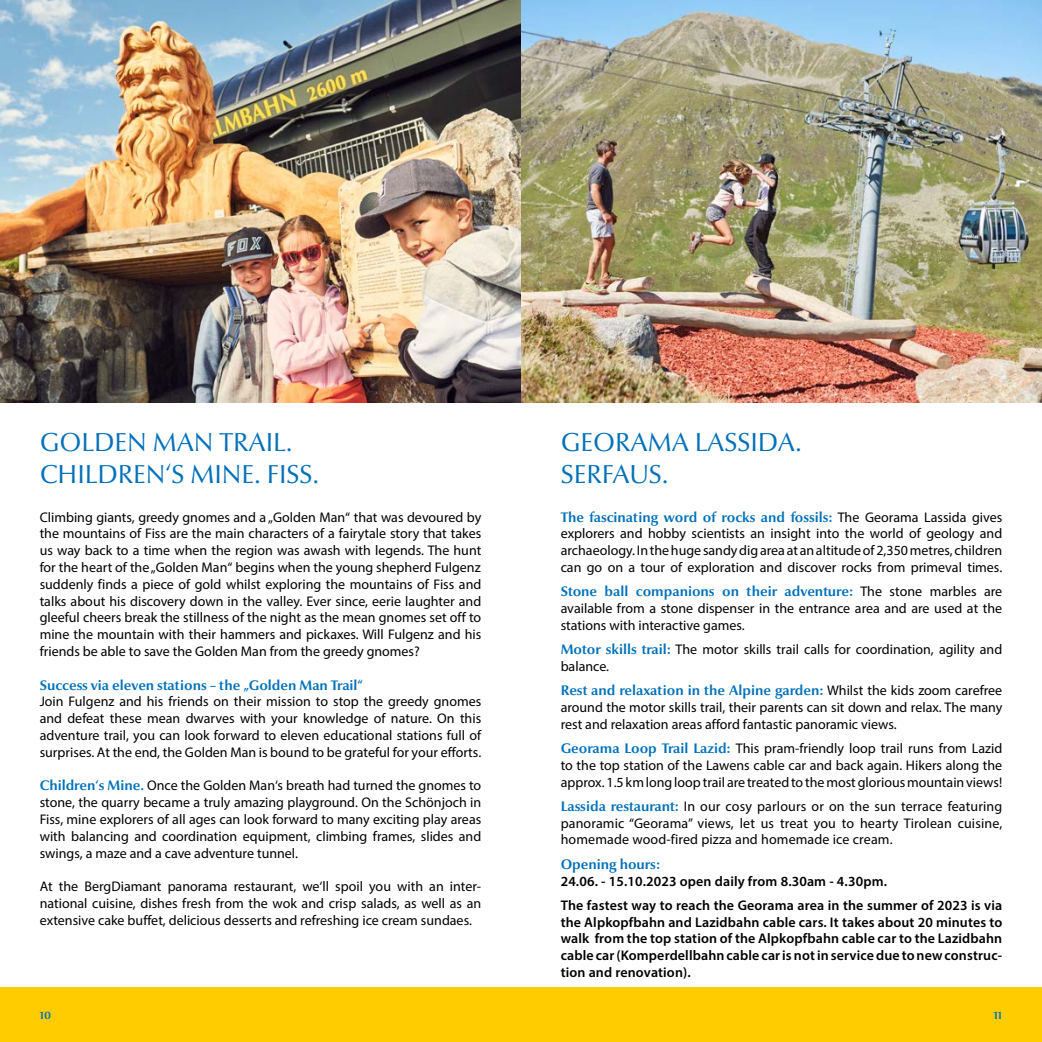
<style>
.page{position:relative;width:1042px;height:1042px;background:#fff}
.page>*{position:absolute;margin:0;border:0;box-sizing:border-box;transform-origin:0 0}
.t1{font:26.25px/31.5px "Optima Nova LT Pro";color:#0070ba}
.t2{font:14px/16.8px "Myriad Pro";color:#000;text-align:justify}
.t3{font:600 14px/16.8px "Myriad Pro";letter-spacing:.01em;color:#000}
.t4{font:700 14px "Optima Nova LT Pro";color:#0070ba}
.t5{font:700 10.5px "Optima Nova LT Pro";color:#0070ba}
.s1{font-family:"Optima Nova LT Pro";font-weight:700;color:#0070ba}
.s2{font-family:"Myriad Pro";font-weight:400;color:#000}
</style>
<div class="page">
<div style="left:521px;top:987px;width:521px;height:55px;background:#fc0"></div>
<div style="left:0;top:987px;width:521px;height:55px;background:#fc0"></div>
<img style="left:0;top:0;width:1042px;height:403px">
<h1 class="t1" style="left:40px;top:426px;width:281px">GOLDEN MAN TRAIL.<br>CHILDREN‘S MINE. FISS.</h1>
<p class="t2" style="left:40px;top:508px;width:443px">Climbing giants, greedy gnomes and a „Golden Man“ that was devoured by the mountains of Fiss are the main characters of a fairytale story that takes us way back to a time when the region was awash with legends. The hunt for the heart of the „Golden Man“ begins when the young shepherd Fulgenz suddenly finds a piece of gold whilst exploring the mountains of Fiss and talks about his discovery down in the valley. Ever since, eerie laughter and gleeful cheers break the stillness of the night as the mean gnomes set off to mine the mountain with their hammers and pickaxes. Will Fulgenz and his friends be able to save the Golden Man from the greedy gnomes?</p>
<p class="t4" style="left:40px;top:676px;width:325px">Success via eleven stations – the „Golden Man Trail“</p>
<p class="t2" style="left:40px;top:693px;width:443px">Join Fulgenz and his friends on their mission to stop the greedy gnomes and defeat these mean dwarves with your knowledge of nature. On this adventure trail, you can look forward to eleven educational stations full of surprises. At the end, the Golden Man is bound to be grateful for your efforts.</p>
<p class="t2" style="left:40px;top:777px;width:443px"><span class="s1">Children‘s Mine.</span> Once the Golden Man‘s breath had turned the gnomes to stone, the quarry became a truly amazing playground. On the Schönjoch in Fiss, mine explorers of all ages can look forward to many exciting play areas with balancing and coordination equipment, climbing frames, slides and swings, a maze and a cave adventure tunnel.</p>
<p class="t2" style="left:40px;top:878px;width:443px">At the BergDiamant panorama restaurant, we‘ll spoil you with an inter&shy;national cuisine, dishes fresh from the wok and crisp salads, as well as an extensive cake buffet, delicious desserts and refreshing ice cream sundaes.</p>
<h1 class="t1" style="left:561px;top:426px;width:243px">GEORAMA LASSIDA.<br>SERFAUS.</h1>
<p class="t4" style="left:561px;top:508px;width:443px">The fascinating word of rocks and fossils: <span class="s2">The Georama Lassida gives</span></p>
<p class="t2" style="left:561px;top:525px;width:443px">explorers and hobby scientists an insight into the world of geology and archaeology. In the huge sandy dig area at an altitude of 2,350 metres, children can go on a tour of exploration and discover rocks from primeval times.</p>
<p class="t4" style="left:561px;top:583px;width:443px">Stone ball companions on their adventure: <span class="s2">The stone marbles are</span></p>
<p class="t2" style="left:561px;top:600px;width:443px">available from a stone dispenser in the entrance area and are used at the stations with interactive games.</p>
<p class="t2" style="left:561px;top:641px;width:443px"><span class="s1">Motor skills trail:</span> The motor skills trail calls for coordination, agility and balance.</p>
<p class="t4" style="left:561px;top:681px;width:443px">Rest and relaxation in the Alpine garden: <span class="s2">Whilst the kids zoom carefree</span></p>
<p class="t2" style="left:561px;top:698px;width:443px">around the motor skills trail, their parents can sit down and relax. The many rest and relaxation areas afford fantastic panoramic views.</p>
<p class="t2" style="left:561px;top:740px;width:443px"><span class="s1">Georama Loop Trail Lazid:</span> This pram-friendly loop trail runs from Lazid to the top station of the Lawens cable car and back again. Hikers along the approx. 1.5 km long loop trail are treated to the most glorious mountain views!</p>
<p class="t2" style="left:561px;top:797px;width:443px"><span class="s1">Lassida restaurant:</span> In our cosy parlours or on the sun terrace featuring panoramic “Georama” views, let us treat you to hearty Tirolean cuisine, homemade wood-fired pizza and homemade ice cream.</p>
<p class="t4" style="left:561px;top:855px;width:101px">Opening hours:</p>
<p class="t3" style="left:561px;top:868px;width:443px;line-height:24.2px">24.06. - 15.10.2023 open daily from 8.30am - 4.30pm.<br>The fastest way to reach the Georama area in the summer of 2023 is via</p>
<p class="t3" style="left:561px;top:913px;width:443px;text-align:justify">the Alpkopfbahn and Lazidbahn cable cars. It takes about 20 minutes to walk from the top station of the Alpkopfbahn cable car to the Lazidbahn cable car (Komperdellbahn cable car is not in service due to new construc&shy;tion and renovation).</p>
<p class="t5" style="left:40px;top:1008px;width:13px">10</p>
<p class="t5" style="left:993px;top:1008px;width:10px">11</p>
</div>
